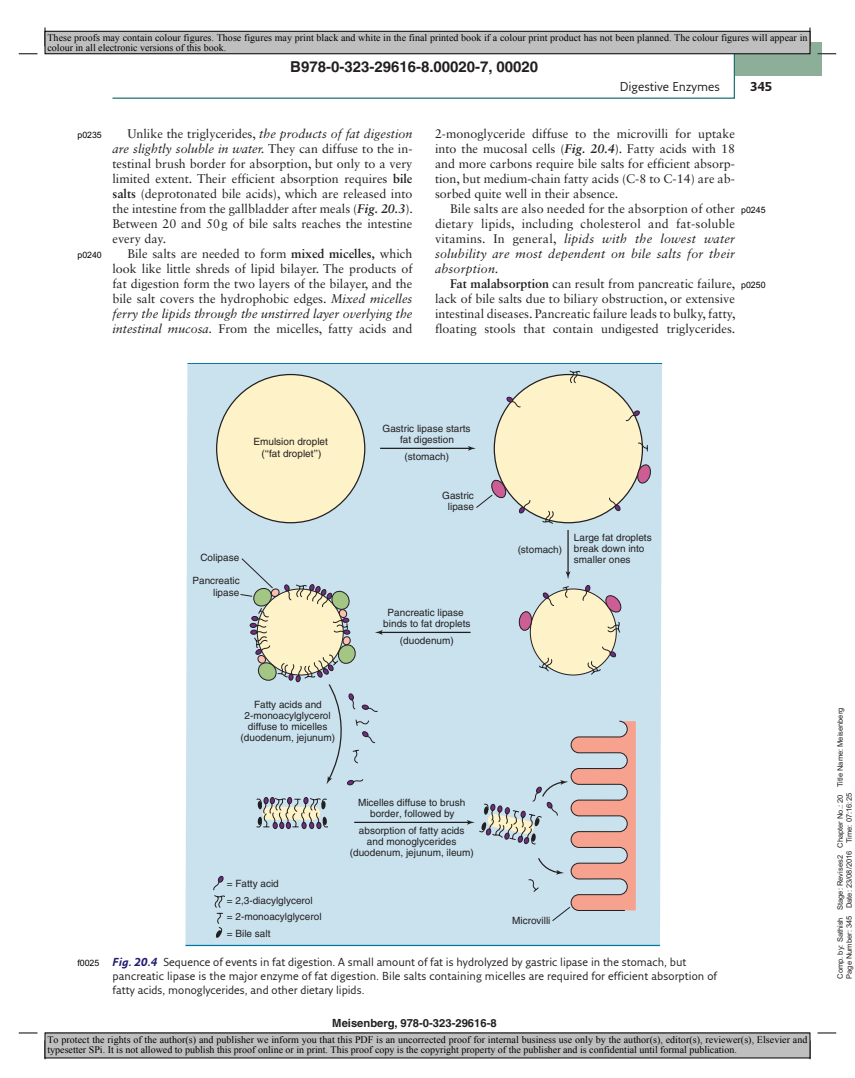
<style>
.page{position:relative;width:855px;height:1078px;background:#fff}
.page>*{position:absolute;margin:0;border:0;box-sizing:border-box;transform-origin:0 0}
.t1{font:700 15px "S Pi Helvetica";color:#231f20}
.t2{font:12.5px/15px "Sabon LT Std";color:#231f20;text-align:justify}
.t3{font:12.5px "Fresco Sans LF";color:#231f20}
.t4{font:700 12.5px "Fresco Sans LF";color:#231f20}
.t5{font:11.25px/13.8px "Fresco Sans LF";color:#231f20}
.t6{font:700 11.25px "S Pi Helvetica";color:#231f20}
.t7{font:10px/10px "Times New Roman";letter-spacing:.005em;color:#000}
.t8{font:10px/11.2px "Helvetica";color:#231f20;text-align:center}
.t9{font:8.75px "S Pi Arial";color:#000}
.t10{font:7.5px/8.8px "S Pi Arial";color:#231f20}
.s1{font-style:italic}
.s2{font-weight:700}
.s3{font-weight:700;font-style:italic}
.s4{font-weight:700;font-style:italic;color:#201c70}
</style>
<div class="page">
<div style="left:735px;top:42px;width:86px;height:34px;background:#8daf9a"></div>
<div style="left:112px;top:42px;width:623px;height:57px;border:1px solid #207372"></div>
<div style="left:185px;top:364px;width:477px;height:580px;background:#c9e2ee"></div>
<hr style="left:185px;top:944px;width:475px;height:2px;background:#0076a3">
<hr style="left:187px;top:363px;width:475px;height:1px;background:#0076a3">
<svg style="left:213px;top:875px;width:1px;height:16px"></svg>
<svg style="left:216px;top:926px;width:8px;height:12px"></svg>
<svg style="left:214px;top:370px;width:422px;height:554px;background:#dae5db"></svg>
<svg style="left:484px;top:442px;width:164px;height:387px;background:#dce5da"></svg>
<svg style="left:636px;top:463px;width:17px;height:21px"></svg>
<svg style="left:490px;top:478px;width:18px;height:15px"></svg>
<svg style="left:604px;top:593px;width:19px;height:20px"></svg>
<svg style="left:614px;top:504px;width:7px;height:8px"></svg>
<svg style="left:506px;top:396px;width:7px;height:7px"></svg>
<svg style="left:633px;top:410px;width:8px;height:7px"></svg>
<hr style="left:380px;top:448px;width:90px;height:1px;background:#231f20">
<svg style="left:468px;top:446px;width:8px;height:5px"></svg>
<svg style="left:571px;top:720px;width:65px;height:191px;background:#d6b3ae"></svg>
<svg style="left:239px;top:493px;width:332px;height:429px;background:#c8dde4"></svg>
<svg style="left:19px;top:53px;width:19px;height:2px"></svg>
<svg style="left:818px;top:53px;width:18px;height:2px"></svg>
<svg style="left:19px;top:1032px;width:19px;height:1px"></svg>
<svg style="left:818px;top:1032px;width:18px;height:1px"></svg>
<svg style="left:810px;top:28px;width:1px;height:18px"></svg>
<svg style="left:810px;top:1040px;width:1px;height:19px"></svg>
<div style="left:45px;top:1032px;width:765px;height:26px;background:#bfbfbf"></div>
<div style="left:45px;top:31px;width:765px;height:23px;background:#bfbfbf"></div>
<div style="left:45px;top:31px;width:765px;height:23px;border:1px solid #000"></div>
<p class="t7" style="left:48px;top:34px;width:761px">These proofs may contain colour figures. Those figures may print black and white in the final printed book if a colour print product has not been planned. The colour figures will appear in colour in all electronic versions of this book.</p>
<p class="t1" style="left:290px;top:58px;width:249px">B978-0-323-29616-8.00020-7, 00020</p>
<p class="t3" style="left:620px;top:79px;width:102px">Digestive Enzymes</p>
<p class="t4" style="left:750px;top:79px;width:24px">345</p>
<p class="t9" style="left:78px;top:130px;width:26px">p0235</p>
<p class="t9" style="left:78px;top:250px;width:26px">p0240</p>
<p class="t2" style="left:112px;top:126px;width:302px;text-indent:15px">Unlike the triglycerides, <span class="s1">the products of fat digestion are slightly soluble in water.</span> They can diffuse to the in&shy;testinal brush border for absorption, but only to a very limited extent. Their efficient absorption requires <span class="s2">bile salts</span> (deprotonated bile acids), which are released into the intestine from the gallbladder after meals (<span class="s3">Fig. 20.3</span>).<br>Between 20 and 50g of bile salts reaches the intestine every day.</p>
<p class="t2" style="left:112px;top:246px;width:302px;text-indent:15px">Bile salts are needed to form <span class="s2">mixed micelles,</span> which look like little shreds of lipid bilayer. The products of fat digestion form the two layers of the bilayer, and the bile salt covers the hydrophobic edges. <span class="s1">Mixed micelles ferry the lipids through the unstirred layer overlying the intestinal mucosa.</span> From the micelles, fatty acids and</p>
<p class="t2" style="left:435px;top:126px;width:302px">2-monoglyceride diffuse to the microvilli for uptake into the mucosal cells (<span class="s3">Fig. 20.4</span>). Fatty acids with 18 and more carbons require bile salts for efficient absorp&shy;tion, but medium-chain fatty acids (C-8 to C-14) are ab&shy;sorbed quite well in their absence.</p>
<p class="t2" style="left:435px;top:201px;width:302px;text-indent:15px">Bile salts are also needed for the absorption of other dietary lipids, including cholesterol and fat-soluble vitamins. In general, <span class="s1">lipids with the lowest water solubility are most dependent on bile salts for their absorption.</span></p>
<p class="t2" style="left:435px;top:276px;width:302px;text-indent:15px"><span class="s2">Fat malabsorption</span> can result from pancreatic failure, lack of bile salts due to biliary obstruction, or extensive intestinal diseases. Pancreatic failure leads to bulky, fatty, floating stools that contain undigested triglycerides.</p>
<p class="t9" style="left:741px;top:205px;width:26px">p0245</p>
<p class="t9" style="left:741px;top:280px;width:26px">p0250</p>
<p class="t8" style="left:254px;top:436px;width:76px">Emulsion droplet (‘‘fat droplet’’)</p>
<p class="t8" style="left:200px;top:551px;width:40px">Colipase</p>
<p class="t8" style="left:192px;top:575px;width:49px;text-align:right">Pancreatic lipase</p>
<p class="t8" style="left:241px;top:698px;width:96px">Fatty acids and<br>2-monoacylglycerol diffuse to micelles (duodenum, jejunum)</p>
<p class="t8" style="left:383px;top:423px;width:89px">Gastric lipase starts fat digestion</p>
<p class="t8" style="left:405px;top:450px;width:46px">(stomach)</p>
<p class="t8" style="left:442px;top:489px;width:33px">Gastric lipase</p>
<p class="t8" style="left:383px;top:607px;width:89px">Pancreatic lipase binds to fat droplets</p>
<p class="t8" style="left:400px;top:634px;width:55px">(duodenum)</p>
<p class="t8" style="left:518px;top:543px;width:46px">(stomach)</p>
<p class="t8" style="left:574px;top:531px;width:79px;text-align:left">Large fat droplets break down into smaller ones</p>
<p class="t9" style="left:78px;top:958px;width:23px">f0025</p>
<p class="t8" style="left:227px;top:875px;width:96px;line-height:16.5px;text-align:left">= Fatty acid<br>= 2,3-diacylglycerol<br>= 2-monoacylglycerol = Bile salt</p>
<p class="t8" style="left:358px;top:796px;width:109px">Micelles diffuse to brush border, followed by</p>
<p class="t8" style="left:350px;top:824px;width:125px">absorption of fatty acids and monoglycerides (duodenum, jejunum, ileum)</p>
<p class="t8" style="left:512px;top:914px;width:40px">Microvilli</p>
<p class="t5" style="left:112px;top:955px;width:606px"><span class="s4">Fig. 20.4</span> Sequence of events in fat digestion. A small amount of fat is hydrolyzed by gastric lipase in the stomach, but pancreatic lipase is the major enzyme of fat digestion. Bile salts containing micelles are required for efficient absorption of fatty acids, monoglycerides, and other dietary lipids.</p>
<p class="t6" style="left:332px;top:1016px;width:166px">Meisenberg, 978-0-323-29616-8</p>
<p class="t7" style="left:48px;top:1035px;width:762px">To protect the rights of the author(s) and publisher we inform you that this PDF is an uncorrected proof for internal business use only by the author(s), editor(s), reviewer(s), Elsevier and typesetter SPi. It is not allowed to publish this proof online or in print. This proof copy is the copyright property of the publisher and is confidential until formal publication.</p>
<p class="t10" style="left:836px;top:978px;width:272px;rotate:-90deg">Comp. by: Sathish Stage: Revises2 Chapter No.: 20 Title Name: Meisenberg<br>Page Number: 345 Date: 23/08/2016 Time: 07:16:25</p>
</div>
